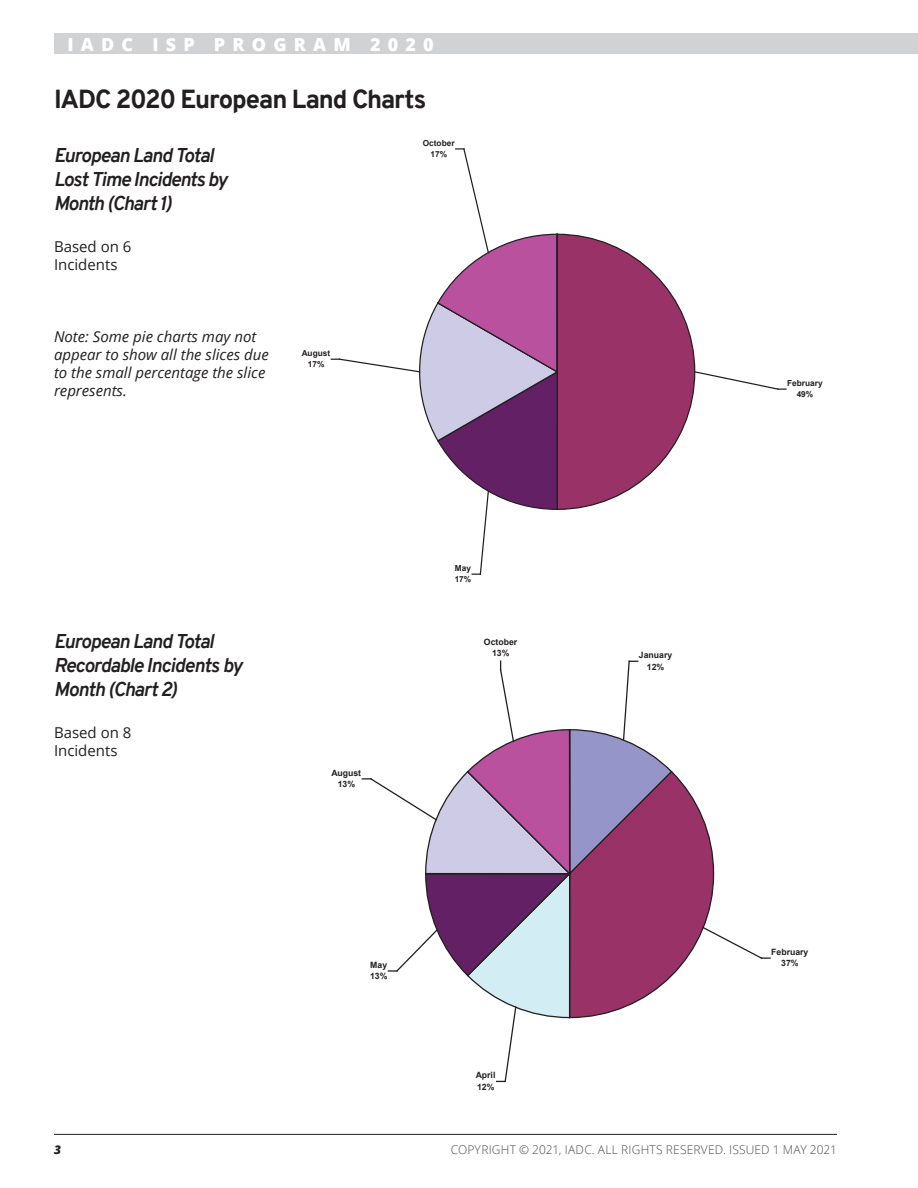
<style>
.page{position:relative;width:918px;height:1188px;background:#fff}
.page>*{position:absolute;margin:0;border:0;box-sizing:border-box;transform-origin:0 0}
.t1{font:800 25.5px "Overpass";letter-spacing:-.04em;color:#231f20}
.t2{font:italic 700 19.5px/24px "Overpass";letter-spacing:-.045em;color:#231f20}
.t3{font:800 18px "Open Sans";letter-spacing:.4em;color:#fff}
.t4{font:italic 15px/18px "Open Sans";color:#231f20}
.t5{font:15px/18px "Open Sans";color:#231f20}
.t6{font:300 12px "Open Sans";letter-spacing:.015em;color:#4b4c4d}
.t7{font:italic 800 12px "Open Sans";color:#231f20}
.t8{font:700 10.35px "Arial";letter-spacing:-.005em;color:#231f20}
.t9{font:700 8.7px/11.6px "Arial";color:#231f20;text-align:center}
.t10{font:700 8.25px/11.1px "Arial";color:#231f20;text-align:center}
</style>
<div class="page">
<div style="left:54px;top:34px;width:864px;height:20px;background:#d1d2d4"></div>
<hr style="left:54px;top:1134px;width:783px;height:1px;background:#231f20">
<svg style="left:331px;top:148px;width:455px;height:427px"></svg>
<svg style="left:362px;top:660px;width:408px;height:423px"></svg>
<p class="t3" style="left:68px;top:31px;width:368px">IADC ISP PROGRAM 2020</p>
<h1 class="t1" style="left:54px;top:81px;width:374px">IADC 2020 European Land Charts</h1>
<p class="t2" style="left:54px;top:143px;width:175px">European Land Total<br>Lost Time Incidents by<br>Month (Chart 1)</p>
<p class="t5" style="left:54px;top:237px;width:79px">Based on 6<br>Incidents</p>
<p class="t4" style="left:54px;top:327px;width:216px">Note: Some pie charts may not appear to show all the slices due to the small percentage the slice represents.</p>
<p class="t10" style="left:302px;top:348px;width:30px">August<br>17%</p>
<p class="t10" style="left:423px;top:138px;width:33px">October<br>17%</p>
<p class="t10" style="left:787px;top:378px;width:37px">February<br>49%</p>
<p class="t10" style="left:455px;top:563px;width:18px;text-align:left">May<br>17%</p>
<p class="t2" style="left:54px;top:629px;width:190px">European Land Total<br>Recordable Incidents by<br>Month (Chart 2)</p>
<p class="t8" style="left:157px;top:652px;width:100px">Issued: 1 May 2021</p>
<p class="t9" style="left:484px;top:636px;width:35px">October<br>13%</p>
<p class="t9" style="left:639px;top:649px;width:35px">January<br>12%</p>
<p class="t5" style="left:54px;top:723px;width:79px">Based on 8<br>Incidents</p>
<p class="t9" style="left:332px;top:767px;width:31px">August<br>13%</p>
<p class="t9" style="left:370px;top:959px;width:19px;text-align:left">May<br>13%</p>
<p class="t9" style="left:771px;top:946px;width:39px">February<br>37%</p>
<p class="t9" style="left:476px;top:1069px;width:21px;text-align:left">April<br>12%</p>
<p class="t7" style="left:54px;top:1141px;width:8px">3</p>
<p class="t6" style="left:451px;top:1142px;width:388px">COPYRIGHT © 2021, IADC. ALL RIGHTS RESERVED. ISSUED 1 MAY 2021</p>
</div>
